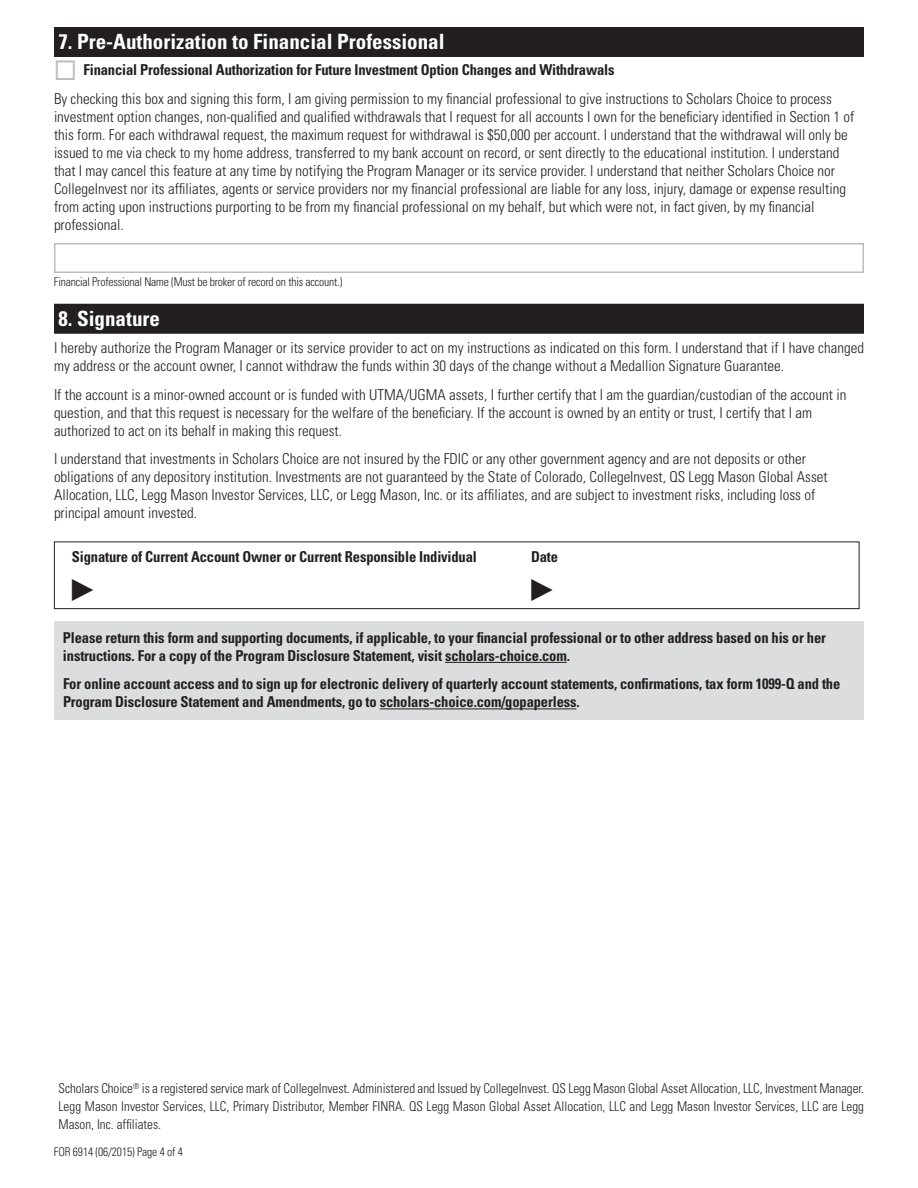
<style>
.page{position:relative;width:918px;height:1188px;background:#fff}
.page>*{position:absolute;margin:0;border:0;box-sizing:border-box;transform-origin:0 0}
.t1{font:22.5px "Universal Newswith Comm Pi";color:#231f20}
.t2{font:700 condensed 21px "Univers LT Std";color:#fff}
.t3{font:300 condensed 15px/18px "Univers LT Std";color:#231f20}
.t4{font:700 condensed 15px/18px "Univers LT Std";letter-spacing:-.01em;color:#231f20}
.t5{font:300 condensed 13.5px/18px "Univers LT Std";color:#231f20;text-align:justify}
.t6{font:300 condensed 12px "Univers LT Std";letter-spacing:-.015em;color:#231f20}
</style>
<div class="page">
<div style="left:54px;top:621px;width:810px;height:98px;background:#dcdddf"></div>
<div style="left:54px;top:27px;width:810px;height:30px;background:#231f20"></div>
<div style="left:54px;top:304px;width:810px;height:30px;background:#231f20"></div>
<hr style="left:445px;top:662px;width:122px;height:1px;background:#231f20">
<hr style="left:380px;top:709px;width:196px;height:1px;background:#231f20">
<div style="left:54px;top:243px;width:810px;height:30px;border:2px solid #bcbdc0"></div>
<div style="left:54px;top:542px;width:806px;height:67px;border:1px solid #231f20"></div>
<h2 class="t2" style="left:58px;top:33px;width:388px">7. Pre-Authorization to Financial Professional</h2>
<p class="t4" style="left:83px;top:62px;width:533px">Financial Professional Authorization for Future Investment Option Changes and Withdrawals</p>
<p class="t3" style="left:54px;top:90px;width:802px">By checking this box and signing this form, I am giving permission to my financial professional to give instructions to Scholars Choice to process investment option changes, non-qualified and qualified withdrawals that I request for all accounts I own for the beneficiary identified in Section 1 of this form. For each withdrawal request, the maximum request for withdrawal is $50,000 per account. I understand that the withdrawal will only be issued to me via check to my home address, transferred to my bank account on record, or sent directly to the educational institution. I understand that I may cancel this feature at any time by notifying the Program Manager or its service provider. I understand that neither Scholars Choice nor CollegeInvest nor its affiliates, agents or service providers nor my financial professional are liable for any loss, injury, damage or expense resulting from acting upon instructions purporting to be from my financial professional on my behalf, but which were not, in fact given, by my financial professional.</p>
<p class="t6" style="left:54px;top:277px;width:290px">Financial Professional Name (Must be broker of record on this account.)</p>
<h2 class="t2" style="left:58px;top:310px;width:103px">8. Signature</h2>
<p class="t3" style="left:54px;top:340px;width:812px">I hereby authorize the Program Manager or its service provider to act on my instructions as indicated on this form. I understand that if I have changed my address or the account owner, I cannot withdraw the funds within 30 days of the change without a Medallion Signature Guarantee.</p>
<p class="t3" style="left:54px;top:386px;width:794px">If the account is a minor-owned account or is funded with UTMA/UGMA assets, I further certify that I am the guardian/custodian of the account in question, and that this request is necessary for the welfare of the beneficiary. If the account is owned by an entity or trust, I certify that I am authorized to act on its behalf in making this request.</p>
<p class="t3" style="left:54px;top:451px;width:775px">I understand that investments in Scholars Choice are not insured by the FDIC or any other government agency and are not deposits or other obligations of any depository institution. Investments are not guaranteed by the State of Colorado, CollegeInvest, QS Legg Mason Global Asset Allocation, LLC, Legg Mason Investor Services, LLC, or Legg Mason, Inc. or its affiliates, and are subject to investment risks, including loss of principal amount invested.</p>
<p class="t4" style="left:72px;top:549px;width:406px">Signature of Current Account Owner or Current Responsible Individual</p>
<p class="t4" style="left:531px;top:549px;width:29px">Date</p>
<h1 class="t1" style="left:72px;top:579px;width:23px">-</h1>
<h1 class="t1" style="left:531px;top:579px;width:23px">-</h1>
<p class="t4" style="left:63px;top:630px;width:764px">Please return this form and supporting documents, if applicable, to your financial professional or to other address based on his or her instructions. For a copy of the Program Disclosure Statement, visit scholars-choice.com.</p>
<p class="t4" style="left:63px;top:676px;width:779px">For online account access and to sign up for electronic delivery of quarterly account statements, confirmations, tax form 1099-Q and the<br>Program Disclosure Statement and Amendments, go to scholars-choice.com/gopaperless.</p>
<p class="t5" style="left:58px;top:1080px;width:807px">Scholars Choice<sup>®</sup> is a registered service mark of CollegeInvest. Administered and Issued by CollegeInvest. QS Legg Mason Global Asset Allocation, LLC, Investment Manager.<br>Legg Mason Investor Services, LLC, Primary Distributor, Member FINRA. QS Legg Mason Global Asset Allocation, LLC and Legg Mason Investor Services, LLC are Legg Mason, Inc. affiliates.</p>
<p class="t6" style="left:54px;top:1147px;width:131px">FOR 6914 (06/2015) Page 4 of 4</p>
</div>
